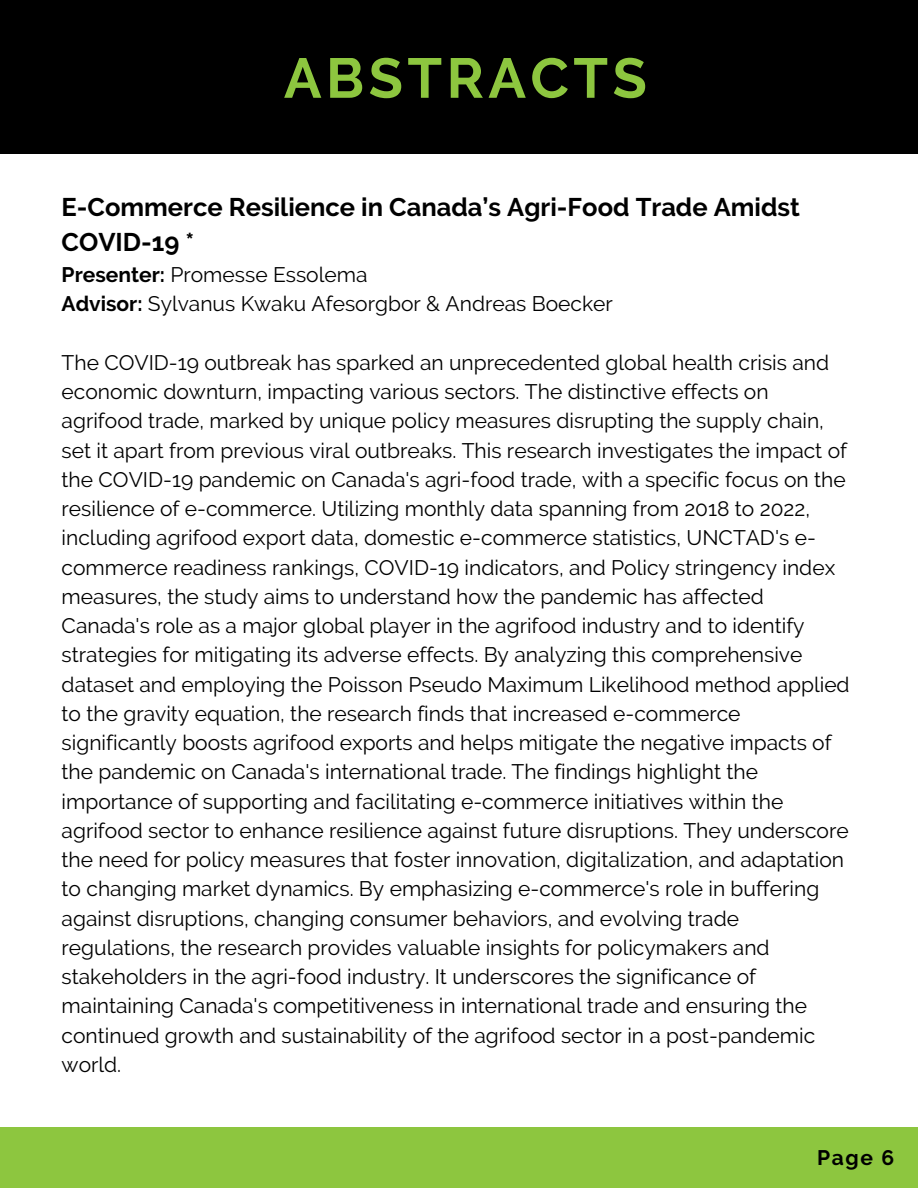
<style>
.page{position:relative;width:918px;height:1188px;background:#fff}
.page>*{position:absolute;margin:0;border:0;box-sizing:border-box;transform-origin:0 0}
.t1{font:700 55.95px "Raleway";letter-spacing:.08em;color:#8dc63f}
.t2{font:700 25.5px/34.8px "Raleway";color:#000}
.t3{font:21px/29.2px "Raleway";color:#000}
.t4{font:700 21px "Raleway";color:#000}
.s1{font-weight:700}
</style>
<div class="page">
<div style="left:0;top:0;width:918px;height:154px;background:#000"></div>
<div style="left:0;top:1127px;width:918px;height:61px;background:#8dc63f"></div>
<p class="t1" style="left:284px;top:45px;width:364px">ABSTRACTS</p>
<h2 class="t2" style="left:62px;top:189px;width:740px">E-Commerce Resilience in Canada’s Agri-Food Trade Amidst<br>COVID-19 *</h2>
<h2 class="t3" style="left:62px;top:260px;width:553px"><span class="s1">Presenter:</span> Promesse Essolema<br><span class="s1">Advisor:</span> Sylvanus Kwaku Afesorgbor &amp; Andreas Boecker</h2>
<p class="t3" style="left:62px;top:348px;width:790px">The COVID-19 outbreak has sparked an unprecedented global health crisis and economic downturn, impacting various sectors. The distinctive effects on agrifood trade, marked by unique policy measures disrupting the supply chain, set it apart from previous viral outbreaks. This research investigates the impact of the COVID-19 pandemic on Canada's agri-food trade, with a specific focus on the resilience of e-commerce. Utilizing monthly data spanning from 2018 to 2022, including agrifood export data, domestic e-commerce statistics, UNCTAD's e&shy;commerce readiness rankings, COVID-19 indicators, and Policy stringency index measures, the study aims to understand how the pandemic has affected Canada's role as a major global player in the agrifood industry and to identify strategies for mitigating its adverse effects. By analyzing this comprehensive dataset and employing the Poisson Pseudo Maximum Likelihood method applied to the gravity equation, the research finds that increased e-commerce significantly boosts agrifood exports and helps mitigate the negative impacts of the pandemic on Canada's international trade. The findings highlight the importance of supporting and facilitating e-commerce initiatives within the agrifood sector to enhance resilience against future disruptions. They underscore the need for policy measures that foster innovation, digitalization, and adaptation to changing market dynamics. By emphasizing e-commerce's role in buffering against disruptions, changing consumer behaviors, and evolving trade regulations, the research provides valuable insights for policymakers and stakeholders in the agri-food industry. It underscores the significance of maintaining Canada's competitiveness in international trade and ensuring the continued growth and sustainability of the agrifood sector in a post-pandemic world.</p>
<h1 class="t4" style="left:817px;top:1146px;width:79px">Page 6</h1>
</div>
